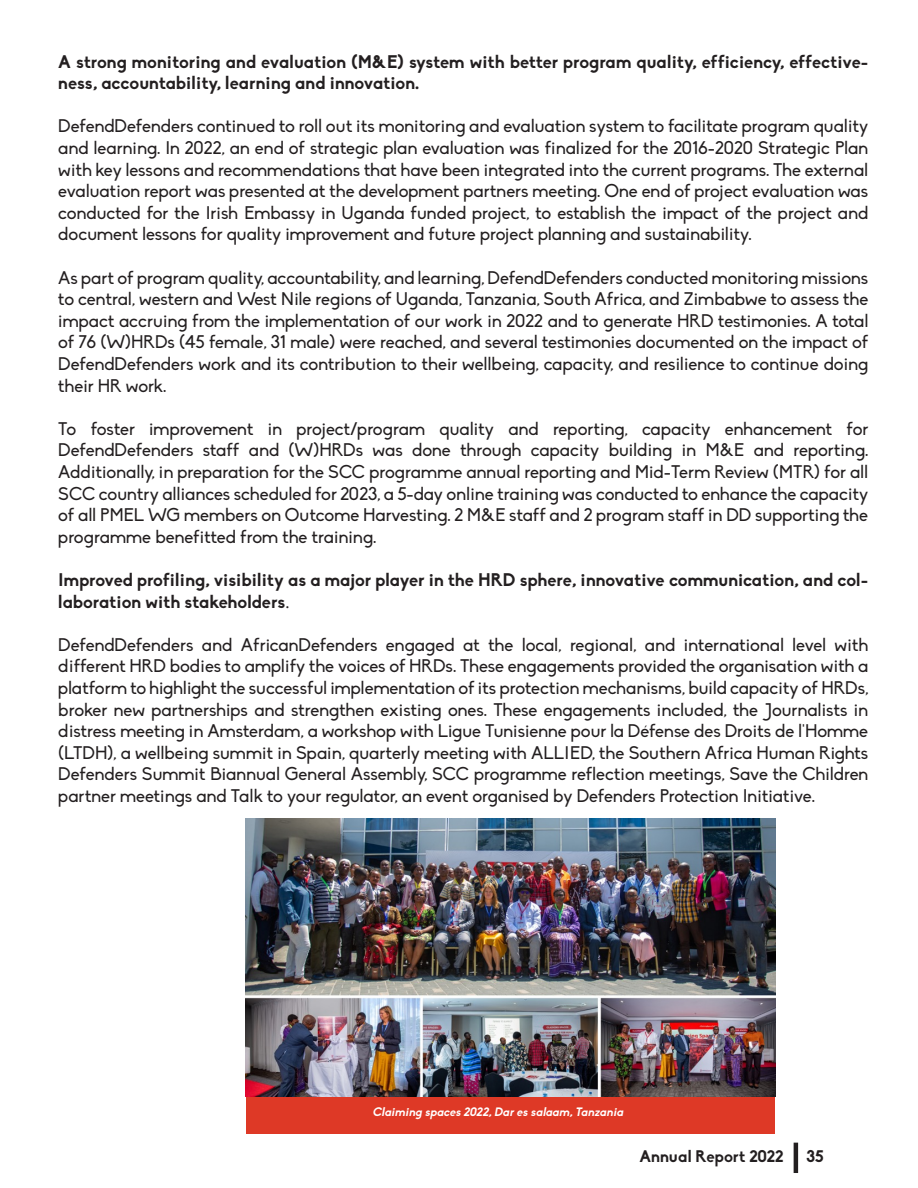
<style>
.page{position:relative;width:918px;height:1188px;background:#fff}
.page>*{position:absolute;margin:0;border:0;box-sizing:border-box;transform-origin:0 0}
.t1{font:18px/21.6px "Biko";color:#231f20;text-align:justify}
.t2{font:700 18px/21.6px "Biko";color:#231f20}
.t3{font:700 16.5px "Biko";color:#231f20}
.t4{font:italic 700 12px "Biko";color:#fff}
.s1{font-family:"Minion Pro";font-weight:400}
</style>
<div class="page">
<hr style="left:794px;top:1143px;width:4px;height:30px;background:#231f20">
<div style="left:246px;top:1097px;width:528px;height:37px;background:#de3926"></div>
<img style="left:245px;top:819px;width:530px;height:278px">
<p class="t2" style="left:58px;top:51px;width:812px">A strong monitoring and evaluation (M&amp;E) system with better program quality, efficiency, effective&shy;ness, accountability, learning and innovation.</p>
<p class="t1" style="left:58px;top:116px;width:812px">DefendDefenders continued to roll out its monitoring and evaluation system to facilitate program quality and learning. In 2022, an end of strategic plan evaluation was finalized for the 2016-2020 Strategic Plan with key lessons and recommendations that have been integrated into the current programs. The external evaluation report was presented at the development partners meeting. One end of project evaluation was conducted for the Irish Embassy in Uganda funded project, to establish the impact of the project and document lessons for quality improvement and future project planning and sustainability.</p>
<p class="t1" style="left:58px;top:267px;width:812px">As part of program quality, accountability, and learning, DefendDefenders conducted monitoring missions to central, western and West Nile regions of Uganda, Tanzania, South Africa, and Zimbabwe to assess the impact accruing from the implementation of our work in 2022 and to generate HRD testimonies. A total of 76 (W)HRDs (45 female, 31 male) were reached, and several testimonies documented on the impact of DefendDefenders work and its contribution to their wellbeing, capacity, and resilience to continue doing their HR work.</p>
<p class="t1" style="left:58px;top:418px;width:812px">To foster improvement in project/program quality and reporting, capacity enhancement for DefendDefenders staff and (W)HRDs was done through capacity building in M&amp;E and reporting.<br>Additionally, in preparation for the SCC programme annual reporting and Mid-Term Review (MTR) for all SCC country alliances scheduled for 2023, a 5-day online training was conducted to enhance the capacity of all PMEL WG members on Outcome Harvesting. 2 M&amp;E staff and 2 program staff in DD supporting the programme benefitted from the training.</p>
<p class="t2" style="left:58px;top:569px;width:812px">Improved profiling, visibility as a major player in the HRD sphere, innovative communication, and col&shy;laboration with stakeholders<span class="s1">.</span></p>
<p class="t1" style="left:58px;top:634px;width:812px">DefendDefenders and AfricanDefenders engaged at the local, regional, and international level with different HRD bodies to amplify the voices of HRDs. These engagements provided the organisation with a platform to highlight the successful implementation of its protection mechanisms, build capacity of HRDs, broker new partnerships and strengthen existing ones. These engagements included, the Journalists in distress meeting in Amsterdam, a workshop with Ligue Tunisienne pour la Défense des Droits de l'Homme (LTDH), a wellbeing summit in Spain, quarterly meeting with ALLIED, the Southern Africa Human Rights Defenders Summit Biannual General Assembly, SCC programme reflection meetings, Save the Children partner meetings and Talk to your regulator, an event organised by Defenders Protection Initiative.</p>
<p class="t4" style="left:372px;top:1105px;width:255px">Claiming spaces 2022,Dares salaam,Tanzania</p>
<p class="t3" style="left:639px;top:1146px;width:146px">Annual Report 2022</p>
<p class="t3" style="left:806px;top:1146px;width:19px">35</p>
</div>
